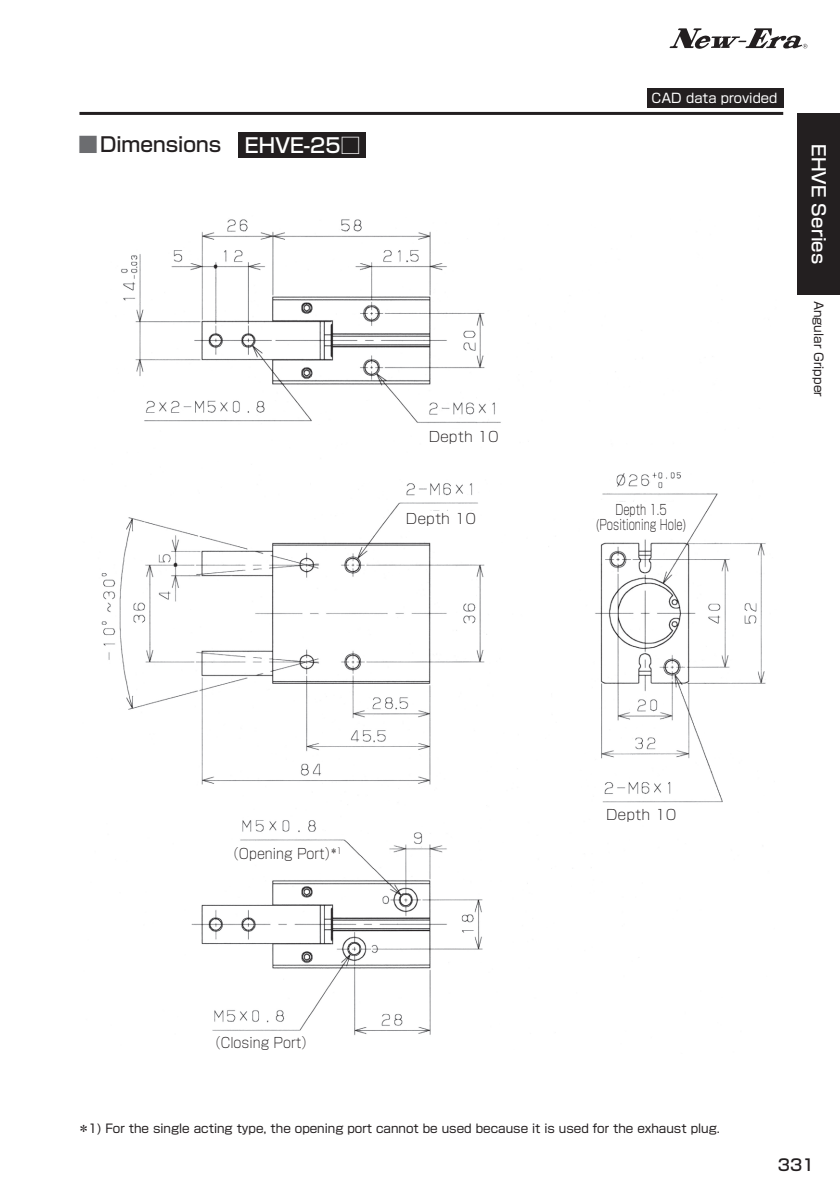
<style>
.page{position:relative;width:840px;height:1191px;background:#fff}
.page>*{position:absolute;margin:0;border:0;box-sizing:border-box;transform-origin:0 0}
.t1{font:500 20px "Shin Go Pro";color:#231f20}
.t2{font:500 18px "Shin Go Pro";color:#fff}
.t3{font:500 16px "Shin Go Pro";color:#231f20}
.t4{font:14px "Shin Go Pro Ex Light 90 msp RKSJ H";color:#231f20;scale:.9 1}
.t5{font:14px/15.6px "Shin Go Pro Ex Light 90 msp RKSJ H";color:#231f20;text-align:center;scale:.7 1}
.t6{font:14px "Shin Go Pro Ex Light 90 msp RKSJ H";color:#231f20}
.t7{font:13px "Shin Go Pro";color:#fff}
.t8{font:12px "Shin Go Pro";color:#231f20}
.s1{color:#6c6d70}
.s2{color:#fff}
</style>
<div class="page">
<div style="left:238px;top:132px;width:128px;height:25px;background:#231f20"></div>
<hr style="left:79px;top:112px;width:703px;height:3px;background:#231f20">
<div style="left:646px;top:88px;width:136px;height:20px;background:#231f20"></div>
<img style="left:101px;top:219px;width:665px;height:816px">
<div style="left:603px;top:806px;width:77px;height:19px;background:#fff"></div>
<div style="left:403px;top:510px;width:77px;height:19px;background:#fff"></div>
<div style="left:426px;top:428px;width:77px;height:19px;background:#fff"></div>
<svg style="left:594px;top:501px;width:109px;height:36px"></svg>
<div style="left:213px;top:1034px;width:96px;height:19px;background:#fff"></div>
<div style="left:231px;top:843px;width:112px;height:21px;background:#fff"></div>
<div style="left:797px;top:113px;width:42px;height:182px;background:#231f20"></div>
<svg style="left:669px;top:28px;width:138px;height:21px"></svg>
<h1 class="t1" style="left:78px;top:128px;width:284px"><span class="s1">■</span>Dimensions <span class="s2">EHVE-25□</span></h1>
<p class="t6" style="left:428px;top:425px;width:72px">Depth 10</p>
<p class="t6" style="left:406px;top:507px;width:72px">Depth 10</p>
<p class="t7" style="left:651px;top:87px;width:127px">CAD data provided</p>
<h2 class="t2" style="left:833px;top:144px;width:121px;rotate:90deg">EHVE Series</h2>
<p class="t8" style="left:828px;top:300px;width:97px;rotate:90deg">Angular Gripper</p>
<p class="t5" style="left:595px;top:500px;width:131px">Depth 1.5 (Positioning Hole)</p>
<p class="t4" style="left:226px;top:842px;width:130px">（Opening Port）<sup>＊1</sup></p>
<p class="t4" style="left:208px;top:1031px;width:119px">（Closing Port）</p>
<p class="t6" style="left:606px;top:803px;width:72px">Depth 10</p>
<p class="t8" style="left:78px;top:1119px;width:643px">＊1) For the single acting type, the opening port cannot be used because it is used for the exhaust plug.</p>
<h3 class="t3" style="left:777px;top:1151px;width:38px">331</h3>
</div>
